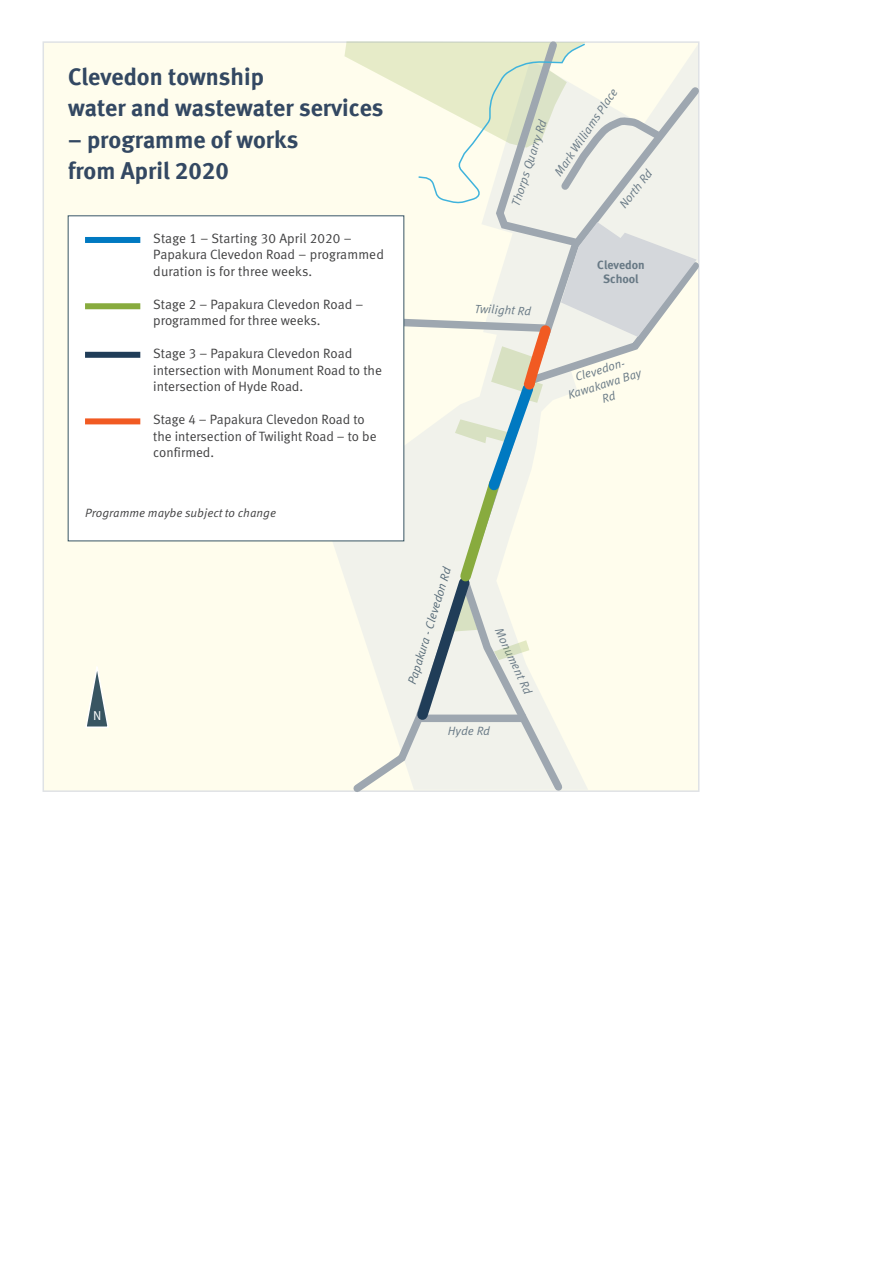
<style>
.page{position:relative;width:893px;height:1263px;background:#fff}
.page>*{position:absolute;margin:0;border:0;box-sizing:border-box;transform-origin:0 0}
.t1{font:24px "Meta Bold LF";color:#334862}
.t2{font:13.5px/16.5px "Meta Normal LF";color:#414142}
.t3{font:12.9px "Meta Plus Normal";color:#fff}
.t4{font:12px "Meta Pro Norm Ita";color:#687985}
.t5{font:12px "Meta Pro Norm Ita";color:#414142}
.t6{font:12px "Meta Pro Norm Ita";color:#586c79}
.t7{font:12px "Meta Bold LF";color:#687985}
</style>
<div class="page">
<div style="left:43px;top:41px;width:656px;height:751px;background:#fffded;border:2px solid #dfe2e5"></div>
<div style="left:68px;top:216px;width:336px;height:325px;background:#fff"></div>
<div style="left:85px;top:352px;width:55px;height:6px;background:#203d58"></div>
<div style="left:85px;top:303px;width:55px;height:6px;background:#88ab3e"></div>
<div style="left:85px;top:237px;width:55px;height:6px;background:#0079c1"></div>
<div style="left:85px;top:418px;width:55px;height:6px;background:#f15a22"></div>
<svg style="left:85px;top:667px;width:24px;height:61px"></svg>
<svg style="left:240px;top:41px;width:460px;height:751px"></svg>
<p class="t1" style="left:68px;top:62px;width:197px">Clevedon township</p>
<p class="t1" style="left:68px;top:94px;width:317px">water and wastewater services</p>
<p class="t1" style="left:68px;top:125px;width:232px">– programme of works</p>
<p class="t1" style="left:68px;top:157px;width:162px">from April 2020</p>
<p class="t2" style="left:153px;top:230px;width:232px">Stage 1 – Starting 30 April 2020 –<br>Papakura Clevedon Road – programmed duration is for three weeks.</p>
<p class="t2" style="left:153px;top:296px;width:211px">Stage 2 – Papakura Clevedon Road – programmed for three weeks.</p>
<p class="t2" style="left:153px;top:345px;width:230px">Stage 3 – Papakura Clevedon Road intersection with Monument Road to the intersection of Hyde Road.</p>
<p class="t2" style="left:153px;top:411px;width:225px">Stage 4 – Papakura Clevedon Road to the intersection of Twilight Road – to be confirmed.</p>
<p class="t5" style="left:85px;top:503px;width:193px">Programme maybe subject to change</p>
<p class="t3" style="left:93px;top:708px;width:10px">N</p>
<p class="t4" style="left:550px;top:170px;width:105px;rotate:-56deg">Mark Williams Place</p>
<p class="t4" style="left:507px;top:202px;width:91px;rotate:-72deg">Thorps Quarry Rd</p>
<p class="t4" style="left:615px;top:201px;width:47px;rotate:-52deg">North Rd</p>
<p class="t4" style="left:475px;top:299px;width:58px;rotate:3deg">Twilight Rd</p>
<p class="t7" style="left:597px;top:257px;width:49px">Clevedon</p>
<p class="t7" style="left:603px;top:272px;width:37px">School</p>
<p class="t4" style="left:573px;top:369px;width:55px;rotate:-17deg">Clevedon-</p>
<p class="t4" style="left:565px;top:386px;width:78px;rotate:-17deg">Kawakawa Bay</p>
<p class="t6" style="left:403px;top:681px;width:123px;rotate:-73deg">Papakura - Clevedon Rd</p>
<p class="t4" style="left:507px;top:624px;width:73px;rotate:65deg">Monument Rd</p>
<p class="t4" style="left:448px;top:722px;width:44px">Hyde Rd</p>
</div>
